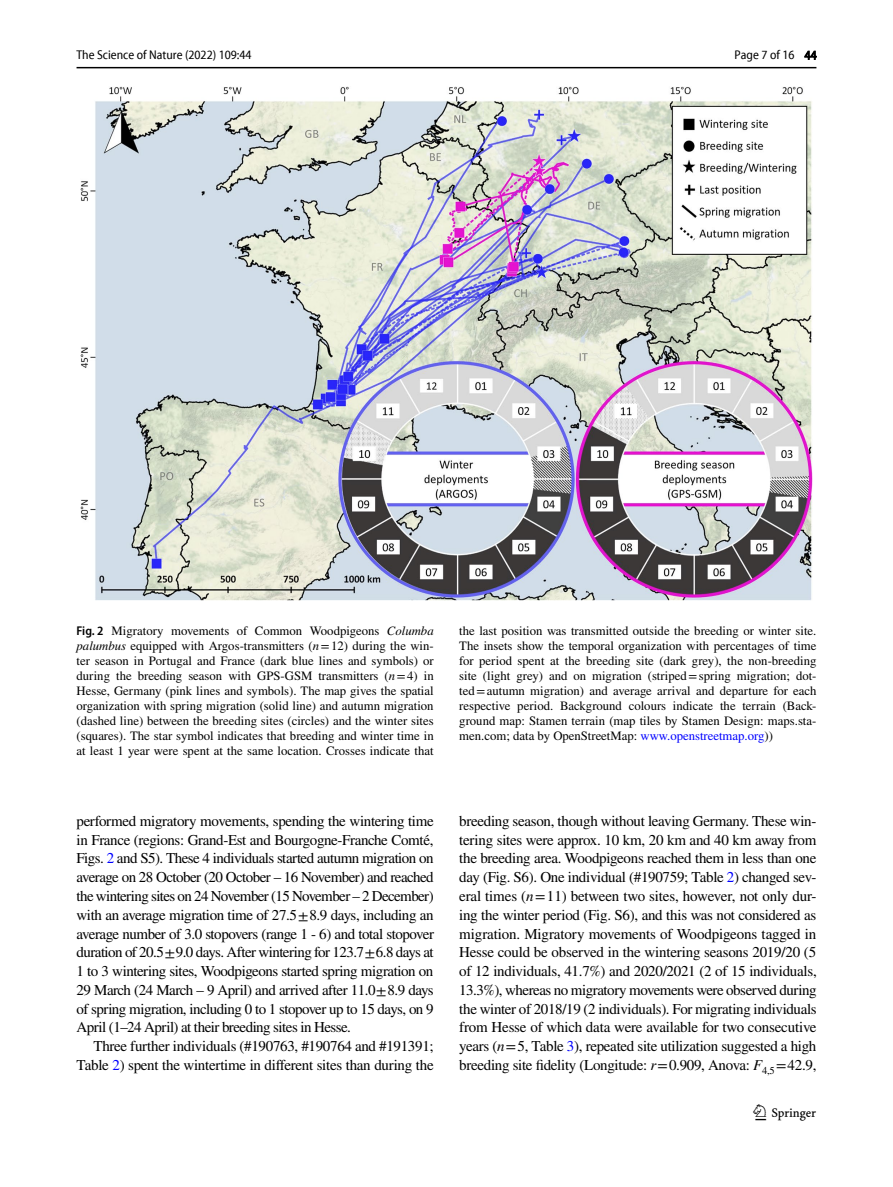
<style>
.page{position:relative;width:893px;height:1187px;background:#fff}
.page>*{position:absolute;margin:0;border:0;box-sizing:border-box;transform-origin:0 0}
.t1{font:22.5px "Springnew Regular 3";color:#000}
.t2{font:15px/18.8px "STIX";letter-spacing:-.02em;color:#000;text-align:justify}
.t3{font:12.75px/15px "STIX";color:#000;text-align:justify}
.t4{font:semi-condensed 12.75px "Myriad Pro Unic";color:#000}
.s1{font-family:"Myriad Pro";font-weight:600;font-stretch:semi-condensed}
.s2{font-style:italic}
.s3{color:#00f}
</style>
<div class="page">
<hr style="left:77px;top:67px;width:739px;height:1px;background:#000">
<img style="left:81px;top:87px;width:731px;height:513px">
<p class="t4" style="left:76px;top:50px;width:177px">The Science of Nature (2022) 109:44</p>
<p class="t4" style="left:735px;top:50px;width:83px">Page 7 of 16 44</p>
<p class="t3" style="left:77px;top:624px;width:359px"><span class="s1">Fig. 2</span> Migratory movements of Common Woodpigeons <span class="s2">Columba palumbus</span> equipped with Argos-transmitters (<span class="s2">n</span>=12) during the win&shy;ter season in Portugal and France (dark blue lines and symbols) or during the breeding season with GPS-GSM transmitters (<span class="s2">n</span>=4) in Hesse, Germany (pink lines and symbols). The map gives the spatial organization with spring migration (solid line) and autumn migration (dashed line) between the breeding sites (circles) and the winter sites (squares). The star symbol indicates that breeding and winter time in at least 1 year were spent at the same location. Crosses indicate that</p>
<p class="t3" style="left:459px;top:624px;width:359px">the last position was transmitted outside the breeding or winter site.<br>The insets show the temporal organization with percentages of time for period spent at the breeding site (dark grey), the non-breeding site (light grey) and on migration (striped=spring migration; dot&shy;ted=autumn migration) and average arrival and departure for each respective period. Background colours indicate the terrain (Back&shy;ground map: Stamen terrain (map tiles by Stamen Design: maps.sta&shy;men.com; data by OpenStreetMap: <span class="s3">www.openstreetmap.org</span>))</p>
<p class="t2" style="left:77px;top:812px;width:359px">performed migratory movements, spending the wintering time in France (regions: Grand-Est and Bourgogne-Franche Comté, Figs. <span class="s3">2</span> and S5). These 4 individuals started autumn migration on average on 28 October (20 October – 16 November) and reached the wintering sites on 24 November (15 November – 2 December) with an average migration time of 27.5±8.9 days, including an average number of 3.0 stopovers (range 1 - 6) and total stopover duration of 20.5±9.0 days. After wintering for 123.7±6.8 days at 1 to 3 wintering sites, Woodpigeons started spring migration on 29 March (24 March – 9 April) and arrived after 11.0±8.9 days of spring migration, including 0 to 1 stopover up to 15 days, on 9<br>April (1–24 April) at their breeding sites in Hesse.</p>
<p class="t2" style="left:77px;top:1037px;width:359px;text-align:right">Three further individuals (#190763, #190764 and #191391;<br>Table <span class="s3">2</span>) spent the wintertime in different sites than during the</p>
<p class="t2" style="left:459px;top:812px;width:359px">breeding season, though without leaving Germany. These win&shy;tering sites were approx. 10 km, 20 km and 40 km away from the breeding area. Woodpigeons reached them in less than one day (Fig. S6). One individual (#190759; Table <span class="s3">2</span>) changed sev&shy;eral times (<span class="s2">n</span>=11) between two sites, however, not only dur&shy;ing the winter period (Fig. S6), and this was not considered as migration. Migratory movements of Woodpigeons tagged in Hesse could be observed in the wintering seasons 2019/20 (5 of 12 individuals, 41.7%) and 2020/2021 (2 of 15 individuals, 13.3%), whereas no migratory movements were observed during the winter of 2018/19 (2 individuals). For migrating individuals from Hesse of which data were available for two consecutive years (<span class="s2">n</span>=5, Table <span class="s3">3</span>), repeated site utilization suggested a high breeding site fidelity (Longitude: <span class="s2">r</span>=0.909, Anova: <span class="s2">F</span><sub>4,5</sub>=42.9,</p>
<h1 class="t1" style="left:755px;top:1104px;width:62px">1 3</h1>
</div>
